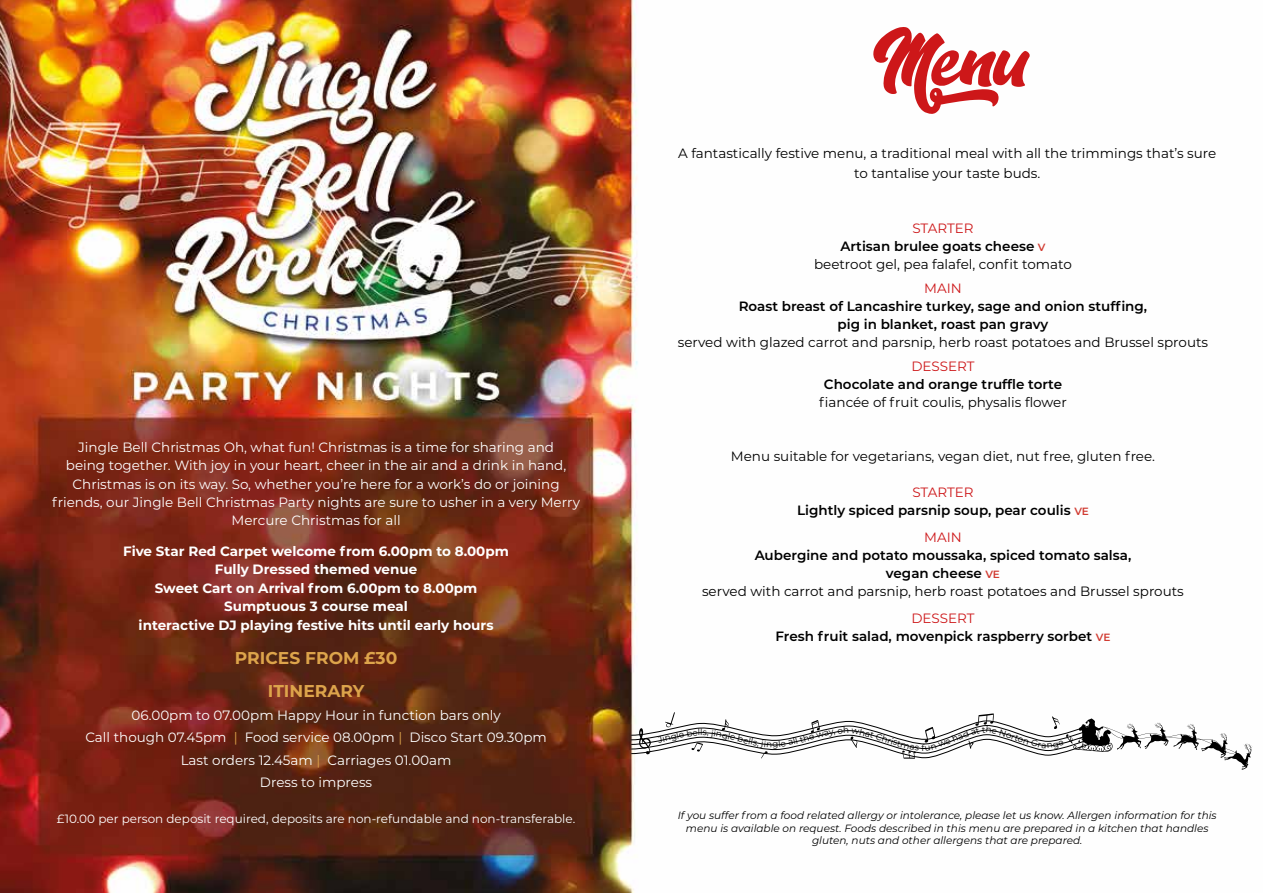
<style>
.page{position:relative;width:1263px;height:893px;background:#fff}
.page>*{position:absolute;margin:0;border:0;box-sizing:border-box;transform-origin:0 0}
.t1{font:73.2px "Dopestyle";color:#cd1719}
.t2{font:700 17.1px/33px "Montserrat";color:#dda44b;text-align:center}
.t3{font:13.5px/18px "Montserrat";color:#000;text-align:center}
.t4{font:13.5px/18.3px "Montserrat";color:#fff;text-align:center}
.t5{font:600 13.5px/18px "Montserrat";color:#000;text-align:center}
.t6{font:700 13.5px/18.3px "Montserrat";color:#fff;text-align:center}
.t7{font:13.5px "Montserrat";color:#cd1719}
.t8{font:12px "Montserrat";color:#fff}
.t9{font:italic 10.5px/12.6px "Montserrat";color:#000;text-align:center}
.t10{font:8.85px "Montserrat";color:#000}
.s1{color:#dda44b}
.s2{color:#cd1719}
.s3{font-weight:600}
.s4{font-weight:600;font-size:10.5px;color:#d13c32}
.s5{font-weight:400;color:#cd1719}
.s6{font-size:10.5px;color:#d13c32}
</style>
<div class="page">
<img style="left:0;top:0;width:1253px;height:893px">
<svg style="left:631px;top:712px;width:621px;height:58px"></svg>
<p class="t4" style="left:52px;top:437px;width:529px">Jingle Bell Christmas Oh, what fun! Christmas is a time for sharing and<br>being together. With joy in your heart, cheer in the air and a drink in hand, Christmas is on its way. So, whether you’re here for a work’s do or joining friends, our Jingle Bell Christmas Party nights are sure to usher in a very Merry Mercure Christmas for all</p>
<p class="t6" style="left:123px;top:541px;width:387px">Five Star Red Carpet welcome from 6.00pm to 8.00pm Fully Dressed themed venue<br>Sweet Cart on Arrival from 6.00pm to 8.00pm Sumptuous 3 course meal<br>interactive DJ playing festive hits until early hours</p>
<p class="t2" style="left:235px;top:641px;width:164px">PRICES FROM £30<br>ITINERARY</p>
<p class="t4" style="left:85px;top:703px;width:463px;line-height:22.5px">06.00pm to 07.00pm Happy Hour in function bars only<br>Call though 07.45pm <span class="s1">|</span> Food service 08.00pm <span class="s1">|</span> Disco Start 09.30pm Last orders 12.45am <span class="s1">|</span> Carriages 01.00am<br>Dress to impress</p>
<p class="t8" style="left:57px;top:811px;width:520px">£10.00 per person deposit required, deposits are non-refundable and non-transferable.</p>
<h1 class="t1" style="left:868px;top:4px;width:159px">Menu</h1>
<p class="t3" style="left:678px;top:142px;width:540px;line-height:20.9px">A fantastically festive menu, a traditional meal with all the trimmings that’s sure to tantalise your taste buds.</p>
<p class="t3" style="left:814px;top:219px;width:259px"><span class="s2">STARTER<br></span><span class="s3">Artisan brulee goats cheese</span> <span class="s4">V </span>beetroot gel, pea falafel, confit tomato</p>
<p class="t7" style="left:924px;top:279px;width:39px">MAIN</p>
<p class="t5" style="left:739px;top:297px;width:410px">Roast breast of Lancashire turkey, sage and onion stuffing, pig in blanket, roast pan gravy</p>
<p class="t3" style="left:678px;top:333px;width:532px">served with glazed carrot and parsnip, herb roast potatoes and Brussel sprouts</p>
<p class="t7" style="left:911px;top:357px;width:65px">DESSERT</p>
<p class="t5" style="left:824px;top:375px;width:240px">Chocolate and orange truffle torte</p>
<p class="t3" style="left:819px;top:393px;width:249px">fiancée of fruit coulis, physalis flower</p>
<p class="t3" style="left:731px;top:447px;width:426px">Menu suitable for vegetarians, vegan diet, nut free, gluten free.</p>
<p class="t5" style="left:797px;top:483px;width:293px"><span class="s5">STARTER<br></span>Lightly spiced parsnip soup, pear coulis <span class="s6">VE</span></p>
<p class="t7" style="left:924px;top:528px;width:39px">MAIN</p>
<p class="t3" style="left:702px;top:546px;width:483px"><span class="s3">Aubergine and potato moussaka, spiced tomato salsa,<br>vegan cheese</span> <span class="s4">VE<br></span>served with carrot and parsnip, herb roast potatoes and Brussel sprouts</p>
<p class="t5" style="left:775px;top:609px;width:337px"><span class="s5">DESSERT<br></span>Fresh fruit salad, movenpick raspberry sorbet <span class="s6">VE</span></p>
<p class="t10" style="left:921px;top:742px;width:4px">f</p>
<p class="t10" style="left:1008px;top:728px;width:20px;rotate:19deg">orto</p>
<p class="t9" style="left:678px;top:809px;width:541px">If you suffer from a food related allergy or intolerance, please let us know. Allergen information for this menu is available on request. Foods described in this menu are prepared in a kitchen that handles gluten, nuts and other allergens that are prepared.</p>
</div>
